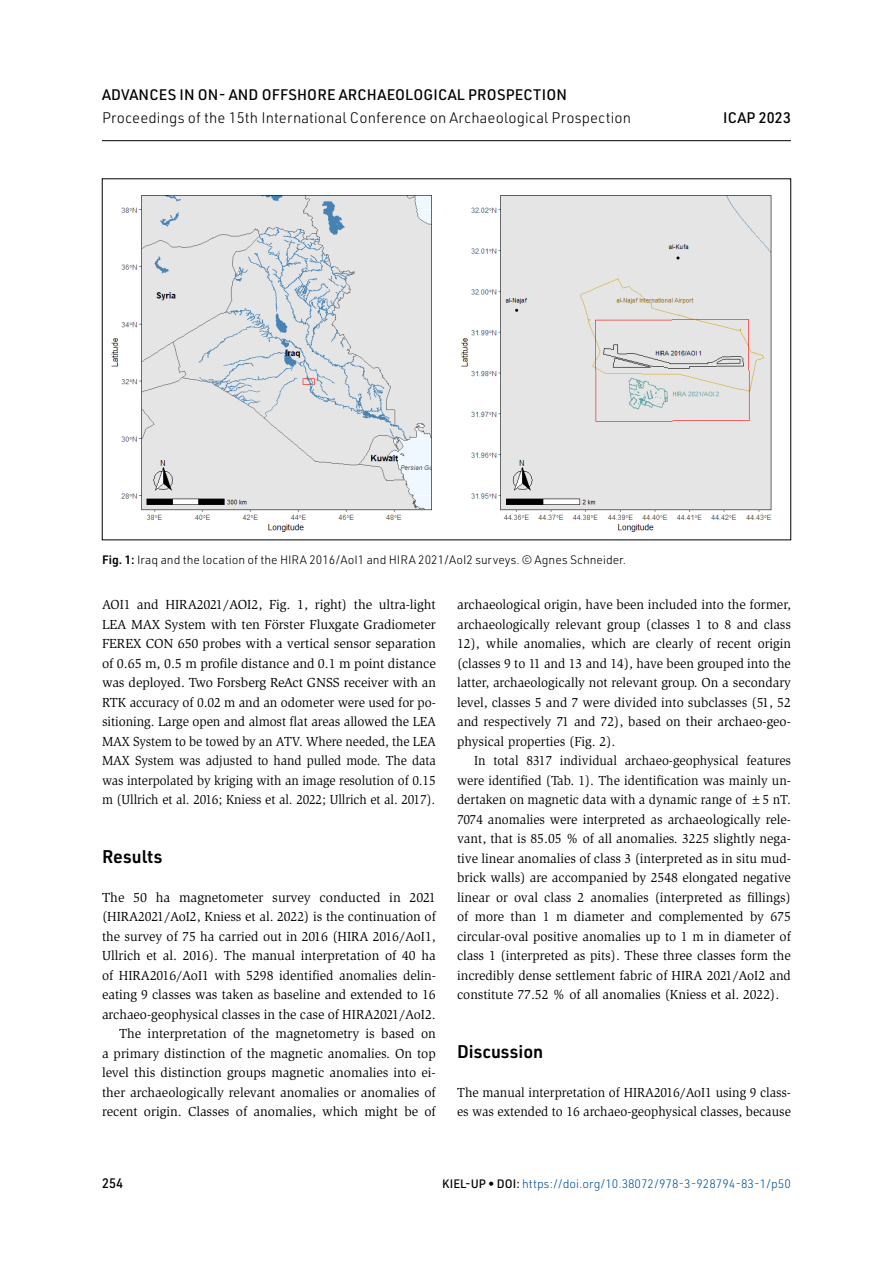
<style>
.page{position:relative;width:893px;height:1263px;background:#fff}
.page>*{position:absolute;margin:0;border:0;box-sizing:border-box;transform-origin:0 0}
.KUP_4__Kapitelübersc{font:600 18px "URWDIN";color:#000}
.t1{font:300 15px "URWDIN";letter-spacing:.01em;color:#000}
.t2{font:500 15px "URWDIN";letter-spacing:.01em;color:#000}
.KUP_6__Fließtext{font:13.5px/19.5px "Slimbach Std";color:#000;text-align:justify}
.KUP_6__Fließtext-2{font:13.5px/19.5px "Slimbach Std";color:#000;text-align:justify;scale:.96 1}
.t3{font:500 13.5px "URWDIN";color:#000;scale:.96 1}
.KUP_7__Bildunterschr{font:300 12px "URWDIN";color:#000}
.t4{font:300 12px "URWDIN";color:#005498}
.s1{font-weight:600}
.s2{font-weight:500;color:#000}
</style>
<div class="page">
<hr style="left:102px;top:140px;width:689px;height:1px;background:#000">
<img style="left:111px;top:195px;width:661px;height:337px">
<p class="t2" style="left:102px;top:85px;width:466px">ADVANCES IN ON- AND OFFSHORE ARCHAEOLOGICAL PROSPECTION</p>
<p class="t1" style="left:102px;top:108px;width:531px">Proceedings of the 15th International Conference on Archaeological Prospection</p>
<p class="t2" style="left:723px;top:108px;width:69px">ICAP 2023</p>
<p class="KUP_7__Bildunterschr" style="left:102px;top:552px;width:526px"><span class="s1">Fig. 1:</span> Iraq and the location of the HIRA 2016/AoI1 and HIRA 2021/AoI2 surveys. © Agnes Schneider.</p>
<p class="KUP_6__Fließtext" style="left:102px;top:595px;width:335px">AOI1 and HIRA2021/AOI2, Fig. 1, right) the ultra-light LEA MAX System with ten Förster Fluxgate Gradiometer FEREX CON 650 probes with a vertical sensor separation of 0.65 m, 0.5 m profile distance and 0.1 m point distance was deployed. Two Forsberg ReAct GNSS receiver with an RTK accuracy of 0.02 m and an odometer were used for po&shy;sitioning. Large open and almost flat areas allowed the LEA MAX System to be towed by an ATV. Where needed, the LEA MAX System was adjusted to hand pulled mode. The data was interpolated by kriging with an image resolution of 0.15 m (Ullrich et al. 2016; Kniess et al. 2022; Ullrich et al. 2017).</p>
<p class="KUP_4__Kapitelübersc" style="left:102px;top:844px;width:62px">Results</p>
<p class="KUP_6__Fließtext" style="left:102px;top:887px;width:335px">The 50 ha magnetometer survey conducted in 2021 (HIRA2021/AoI2, Kniess et al. 2022) is the continuation of the survey of 75 ha carried out in 2016 (HIRA 2016/AoI1, Ullrich et al. 2016). The manual interpretation of 40 ha of HIRA2016/AoI1 with 5298 identified anomalies delin&shy;eating 9 classes was taken as baseline and extended to 16 archaeo-geophysical classes in the case of HIRA2021/AoI2.</p>
<p class="KUP_6__Fließtext" style="left:102px;top:1024px;width:335px;text-indent:17px">The interpretation of the magnetometry is based on a primary distinction of the magnetic anomalies. On top level this distinction groups magnetic anomalies into ei&shy;ther archaeologically relevant anomalies or anomalies of recent origin. Classes of anomalies, which might be of</p>
<p class="KUP_6__Fließtext" style="left:457px;top:595px;width:335px">archaeological origin, have been included into the former, archaeologically relevant group (classes 1 to 8 and class 12), while anomalies, which are clearly of recent origin (classes 9 to 11 and 13 and 14), have been grouped into the latter, archaeologically not relevant group. On a secondary level, classes 5 and 7 were divided into subclasses (51, 52 and respectively 71 and 72), based on their archaeo-geo&shy;physical properties (Fig. 2).</p>
<p class="KUP_6__Fließtext-2" style="left:457px;top:751px;width:349px;text-indent:17px">In total 8317 individual archaeo-geophysical features were identified (Tab. 1). The identification was mainly un&shy;dertaken on magnetic data with a dynamic range of ±5 nT.<br>7074 anomalies were interpreted as archaeologically rele&shy;vant, that is 85.05 % of all anomalies. 3225 slightly nega&shy;tive linear anomalies of class 3 (interpreted as in situ mud&shy;brick walls) are accompanied by 2548 elongated negative linear or oval class 2 anomalies (interpreted as fillings) of more than 1 m diameter and complemented by 675 circular-oval positive anomalies up to 1 m in diameter of class 1 (interpreted as pits). These three classes form the incredibly dense settlement fabric of HIRA 2021/AoI2 and constitute 77.52 % of all anomalies (Kniess et al. 2022).</p>
<p class="KUP_4__Kapitelübersc" style="left:457px;top:1039px;width:88px">Discussion</p>
<p class="KUP_6__Fließtext-2" style="left:457px;top:1082px;width:349px">The manual interpretation of HIRA2016/AoI1 using 9 class&shy;es was extended to 16 archaeo-geophysical classes, because</p>
<p class="t3" style="left:102px;top:1174px;width:23px">254</p>
<p class="t4" style="left:442px;top:1175px;width:350px"><span class="s2">KIEL-UP • DOI:</span> https://doi.org/10.38072/978-3-928794-83-1/p50</p>
</div>
